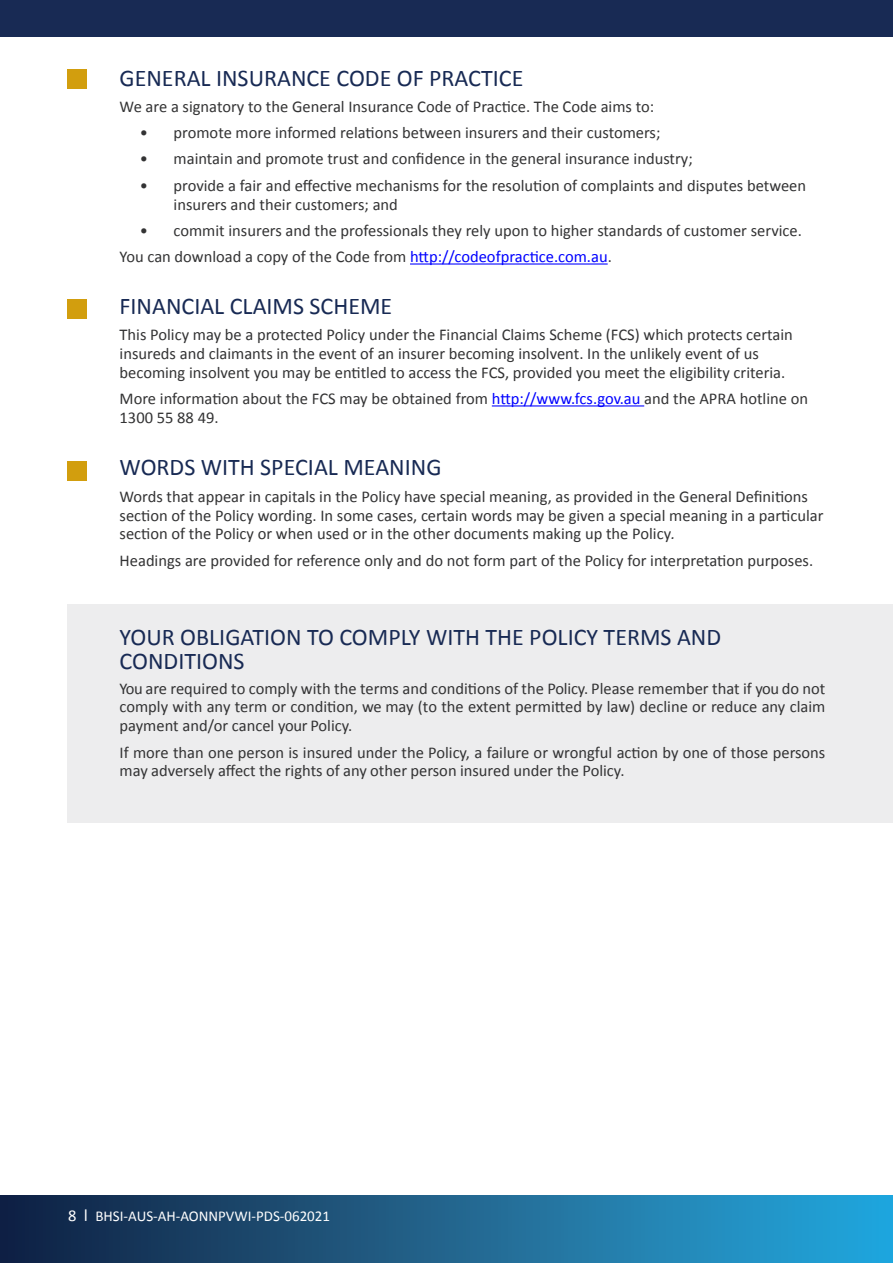
<style>
.page{position:relative;width:893px;height:1263px;background:#fff}
.page>*{position:absolute;margin:0;border:0;box-sizing:border-box;transform-origin:0 0}
.t1{font:24px/24px "Calibri";color:#182a54}
.t2{font:16.5px/18.8px "Calibri";color:#333334}
.t3{font:15px "Calibri";color:#fff}
.s1{color:#00f}
.s2{font-style:italic}
.s3{font-size:16.5px}
.s4{font-size:18.6px}
</style>
<div class="page">
<div style="left:0;top:0;width:893px;height:37px;background:#182a54"></div>
<div style="left:0;top:1195px;width:893px;height:68px;background:linear-gradient(to right,#152040,#28a9de)"></div>
<div style="left:68px;top:604px;width:825px;height:218px;background:#ededee"></div>
<hr style="left:410px;top:263px;width:198px;height:2px;background:#00f">
<hr style="left:492px;top:405px;width:152px;height:1px;background:#00f">
<div style="left:68px;top:69px;width:19px;height:19px;background:#d29e0e"></div>
<div style="left:68px;top:300px;width:19px;height:19px;background:#d29e0e"></div>
<div style="left:68px;top:462px;width:19px;height:19px;background:#d29e0e"></div>
<h1 class="t1" style="left:120px;top:64px;width:405px">GENERAL INSURANCE CODE OF PRACTICE</h1>
<p class="t2" style="left:120px;top:96px;width:536px">We are a signatory to the General Insurance Code of Practice. The Code aims to:</p>
<p class="t2" style="left:140px;top:122px;width:522px">• promote more informed relations between insurers and their customers;</p>
<p class="t2" style="left:140px;top:149px;width:554px">• maintain and promote trust and confidence in the general insurance industry;</p>
<p class="t2" style="left:174px;top:175px;width:634px;text-indent:-34px">• provide a fair and effective mechanisms for the resolution of complaints and disputes between insurers and their customers; and</p>
<p class="t2" style="left:120px;top:216px;width:684px;line-height:26.2px;text-indent:20px">• commit insurers and the professionals they rely upon to higher standards of customer service.<br>You can download a copy of the Code from <span class="s1">http://codeofpractice.com.au</span>.</p>
<h1 class="t1" style="left:120px;top:293px;width:274px">FINANCIAL CLAIMS SCHEME</h1>
<p class="t2" style="left:120px;top:325px;width:675px">This Policy may be a protected Policy under the Financial Claims Scheme (FCS) which protects certain insureds and claimants in the event of an insurer becoming insolvent. In the unlikely event of us becoming insolvent you may be entitled to access the FCS, provided you meet the eligibility criteria.</p>
<p class="t2" style="left:120px;top:388px;width:690px">More information about the FCS may be obtained from <span class="s1">http://www.fcs.gov.au</span> and the APRA hotline on<br>1300 55 88 49.</p>
<h1 class="t1" style="left:120px;top:454px;width:323px">WORDS WITH SPECIAL MEANING</h1>
<p class="t2" style="left:120px;top:486px;width:705px">Words that appear in capitals in the Policy have special meaning, as provided in the General Definitions section of the Policy wording. In some cases, certain words may be given a special meaning in a particular section of the Policy or when used or in the other documents making up the Policy<span class="s2">.</span></p>
<p class="t2" style="left:120px;top:550px;width:695px">Headings are provided for reference only and do not form part of the Policy for interpretation purposes.</p>
<h1 class="t1" style="left:120px;top:623px;width:603px">YOUR OBLIGATION TO COMPLY WITH THE POLICY TERMS AND<br>CONDITIONS</h1>
<p class="t2" style="left:120px;top:678px;width:707px;text-align:justify">You are required to comply with the terms and conditions of the Policy. Please remember that if you do not comply with any term or condition, we may (to the extent permitted by law) decline or reduce any claim payment and/or cancel your Policy.</p>
<p class="t2" style="left:120px;top:742px;width:707px">If more than one person is insured under the Policy, a failure or wrongful action by one of those persons may adversely affect the rights of any other person insured under the Policy.</p>
<p class="t3" style="left:68px;top:1207px;width:264px"><span class="s3">8</span> <span class="s4">I</span> BHSI-AUS-AH-AONNPVWI-PDS-062021</p>
</div>
